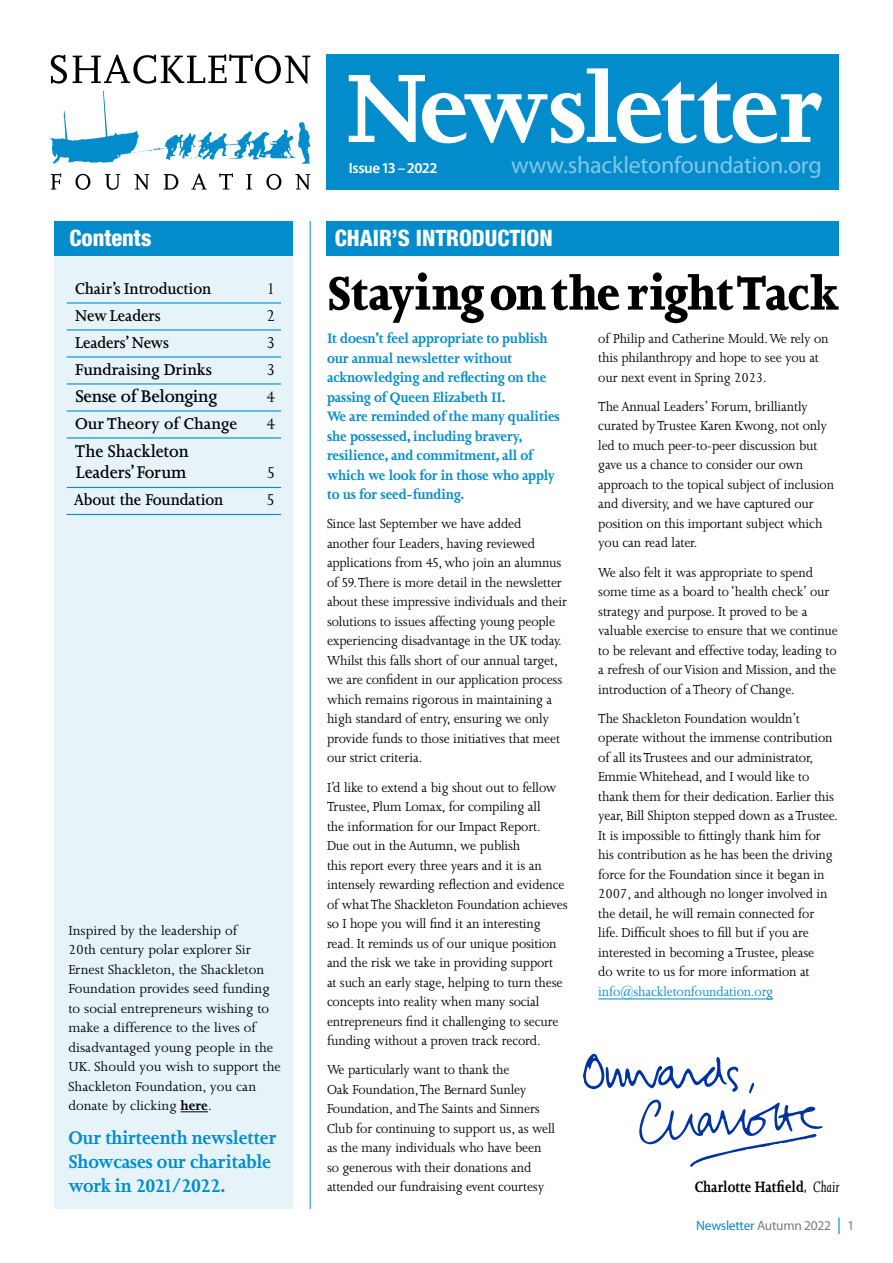
<style>
.page{position:relative;width:893px;height:1263px;background:#fff}
.page>*{position:absolute;margin:0;border:0;box-sizing:border-box;transform-origin:0 0}
.t1{font:800 54px "Joanna MT Std";letter-spacing:-.025em;color:#000;scale:.95 1}
.t2{font:24px "Myriad Pro";letter-spacing:-.01em;color:#81c6e6}
.t3{font:800 condensed 22.5px "Helvetica Neue LT Com";color:#fff}
.t4{font:700 21px/24px "Joanna MT Std";letter-spacing:-.01em;color:#038ccc;scale:.95 1}
.t5{font:600 19.5px/21px "Joanna MT Std";letter-spacing:-.01em;color:#000;scale:.95 1}
.t6{font:600 19.5px "Joanna MT Std";letter-spacing:-.01em;color:#000}
.t7{font:600 18px "Joanna MT Std";letter-spacing:-.01em;color:#000;scale:.95 1}
.t8{font:600 18px "Joanna MT Std";letter-spacing:-.01em;color:#000}
.t9{font:18px "Joanna MT Std";color:#000;scale:.95 1}
.t10{font:700 17.25px "Joanna MT Std";color:#000;scale:.85 1}
.t11{font:700 15.75px/19.5px "Joanna MT Std";letter-spacing:-.01em;color:#038ccc;scale:.95 1}
.t12{font:15px/19.5px "Joanna MT Std";letter-spacing:-.01em;color:#000;scale:.95 1}
.t13{font:15px/19.5px "Joanna MT Std";letter-spacing:-.01em;color:#000}
.t14{font:15px "Joanna MT Std";letter-spacing:-.01em;color:#038ccc;scale:.95 1}
.t15{font:600 15px "Myriad Pro";letter-spacing:-.02em;color:#fff}
.t16{font:13.5px "Myriad Pro";letter-spacing:-.02em;color:#7c7b7b}
.s1{font-weight:700}
.s2{font-weight:400;font-style:italic}
.s3{color:#038ccc}
.s4{font-size:16.5px;color:#038ccc}
</style>
<div class="page">
<div style="left:54px;top:256px;width:239px;height:953px;background:#e6f4fa"></div>
<div style="left:327px;top:54px;width:512px;height:135px;background:#038ccc"></div>
<div style="left:54px;top:221px;width:239px;height:35px;background:#038ccc"></div>
<hr style="left:310px;top:221px;width:1px;height:988px;background:#038ccc">
<hr style="left:67px;top:302px;width:214px;height:1px;background:#038ccc">
<hr style="left:67px;top:329px;width:214px;height:1px;background:#038ccc">
<hr style="left:67px;top:356px;width:214px;height:1px;background:#038ccc">
<hr style="left:67px;top:383px;width:214px;height:1px;background:#038ccc">
<hr style="left:67px;top:410px;width:214px;height:1px;background:#038ccc">
<hr style="left:67px;top:437px;width:214px;height:1px;background:#038ccc">
<hr style="left:67px;top:487px;width:214px;height:1px;background:#038ccc">
<hr style="left:67px;top:514px;width:214px;height:1px;background:#038ccc">
<svg style="left:181px;top:1111px;width:27px;height:1px"></svg>
<svg style="left:349px;top:68px;width:473px;height:75px"></svg>
<svg style="left:49px;top:91px;width:261px;height:73px"></svg>
<svg style="left:50px;top:55px;width:17px;height:29px"></svg>
<svg style="left:73px;top:54px;width:237px;height:30px"></svg>
<svg style="left:164px;top:174px;width:15px;height:16px"></svg>
<svg style="left:266px;top:173px;width:16px;height:17px"></svg>
<svg style="left:75px;top:173px;width:15px;height:17px"></svg>
<svg style="left:295px;top:174px;width:15px;height:16px"></svg>
<svg style="left:134px;top:174px;width:15px;height:16px"></svg>
<svg style="left:105px;top:174px;width:15px;height:16px"></svg>
<svg style="left:191px;top:174px;width:16px;height:16px"></svg>
<svg style="left:51px;top:173px;width:10px;height:17px"></svg>
<svg style="left:219px;top:173px;width:14px;height:17px"></svg>
<svg style="left:246px;top:174px;width:6px;height:16px"></svg>
<div style="left:327px;top:221px;width:512px;height:35px;background:#038ccc"></div>
<svg style="left:583px;top:1054px;width:240px;height:113px"></svg>
<hr style="left:598px;top:998px;width:175px;height:1px;background:#038ccc">
<h3 class="t3" style="left:69px;top:224px;width:84px">Contents</h3>
<p class="t7" style="left:75px;top:279px;width:145px">Chair’s Introduction</p>
<p class="t9" style="left:266px;top:279px;width:11px">1</p>
<p class="t7" style="left:75px;top:306px;width:91px">New Leaders</p>
<p class="t9" style="left:266px;top:306px;width:11px">2</p>
<p class="t7" style="left:75px;top:333px;width:100px">Leaders’ News</p>
<p class="t9" style="left:266px;top:333px;width:11px">3</p>
<p class="t8" style="left:75px;top:360px;width:138px">Fundraising Drinks</p>
<p class="t9" style="left:266px;top:360px;width:11px">3</p>
<h3 class="t6" style="left:75px;top:385px;width:144px">Sense of Belonging</h3>
<p class="t9" style="left:266px;top:387px;width:11px">4</p>
<p class="t8" style="left:75px;top:414px;width:164px">Our Theory of Change</p>
<p class="t9" style="left:266px;top:414px;width:11px">4</p>
<h3 class="t5" style="left:75px;top:441px;width:121px">The Shackleton<br>Leaders’ Forum</h3>
<p class="t9" style="left:266px;top:463px;width:11px">5</p>
<p class="t7" style="left:74px;top:490px;width:159px">About the Foundation</p>
<p class="t9" style="left:266px;top:490px;width:11px">5</p>
<p class="t13" style="left:68px;top:921px;width:214px">Inspired by the leadership of<br>20th century polar explorer Sir<br>Ernest Shackleton, the Shackleton<br>Foundation provides seed funding to social entrepreneurs wishing to make a difference to the lives of disadvantaged young people in the<br>UK. Should you wish to support the<br>Shackleton Foundation, you can donate by clicking <span class="s1">here</span>.</p>
<h3 class="t4" style="left:68px;top:1126px;width:221px">Our thirteenth newsletter<br>Showcases our charitable work in 2021/2022.</h3>
<p class="t15" style="left:349px;top:158px;width:90px">Issue 13 – 2022</p>
<h2 class="t2" style="left:511px;top:150px;width:312px">www.shackletonfoundation.org</h2>
<h3 class="t3" style="left:335px;top:224px;width:219px">CHAIR’S INTRODUCTION</h3>
<h1 class="t1" style="left:327px;top:264px;width:541px">Staying on the right Tack</h1>
<p class="t11" style="left:327px;top:329px;width:247px">It doesn’t feel appropriate to publish our annual newsletter without acknowledging and reflecting on the passing of Queen Elizabeth II.<br>We are reminded of the many qualities she possessed, including bravery, resilience, and commitment, all of which we look for in those who apply to us for seed-funding.</p>
<p class="t12" style="left:327px;top:514px;width:254px">Since last September we have added another four Leaders, having reviewed applications from 45, who join an alumnus of 59. There is more detail in the newsletter about these impressive individuals and their solutions to issues affecting young people experiencing disadvantage in the UK today.<br>Whilst this falls short of our annual target, we are confident in our application process which remains rigorous in maintaining a high standard of entry, ensuring we only provide funds to those initiatives that meet our strict criteria.</p>
<p class="t12" style="left:327px;top:777px;width:255px">I’d like to extend a big shout out to fellow Trustee, Plum Lomax, for compiling all<br>the information for our Impact Report.<br>Due out in the Autumn, we publish<br>this report every three years and it is an intensely rewarding reflection and evidence of what The Shackleton Foundation achieves so I hope you will find it an interesting read. It reminds us of our unique position and the risk we take in providing support<br>at such an early stage, helping to turn these concepts into reality when many social entrepreneurs find it challenging to secure funding without a proven track record.</p>
<p class="t12" style="left:327px;top:1060px;width:241px">We particularly want to thank the<br>Oak Foundation, The Bernard Sunley Foundation, and The Saints and Sinners Club for continuing to support us, as well as the many individuals who have been so generous with their donations and attended our fundraising event courtesy</p>
<p class="t12" style="left:598px;top:328px;width:244px">of Philip and Catherine Mould. We rely on this philanthropy and hope to see you at our next event in Spring 2023.</p>
<p class="t12" style="left:598px;top:397px;width:250px">The Annual Leaders’ Forum, brilliantly curated by Trustee Karen Kwong, not only led to much peer-to-peer discussion but gave us a chance to consider our own approach to the topical subject of inclusion and diversity, and we have captured our position on this important subject which you can read later.</p>
<p class="t12" style="left:598px;top:562px;width:254px">We also felt it was appropriate to spend some time as a board to ‘health check’ our strategy and purpose. It proved to be a valuable exercise to ensure that we continue to be relevant and effective today, leading to a refresh of our Vision and Mission, and the introduction of a Theory of Change.</p>
<p class="t12" style="left:598px;top:709px;width:254px">The Shackleton Foundation wouldn’t operate without the immense contribution of all its Trustees and our administrator, Emmie Whitehead, and I would like to thank them for their dedication. Earlier this year, Bill Shipton stepped down as a Trustee.<br>It is impossible to fittingly thank him for his contribution as he has been the driving force for the Foundation since it began in 2007, and although no longer involved in the detail, he will remain connected for life. Difficult shoes to fill but if you are interested in becoming a Trustee, please<br>do write to us for more information at</p>
<p class="t14" style="left:598px;top:983px;width:186px">info@shackletonfoundation.org</p>
<p class="t10" style="left:695px;top:1177px;width:172px">Charlotte Hatfield<span class="s2">, Chair</span></p>
<p class="t16" style="left:696px;top:1217px;width:160px"><span class="s3">Newsletter</span> Autumn 2022 <span class="s4">|</span> 1</p>
</div>
